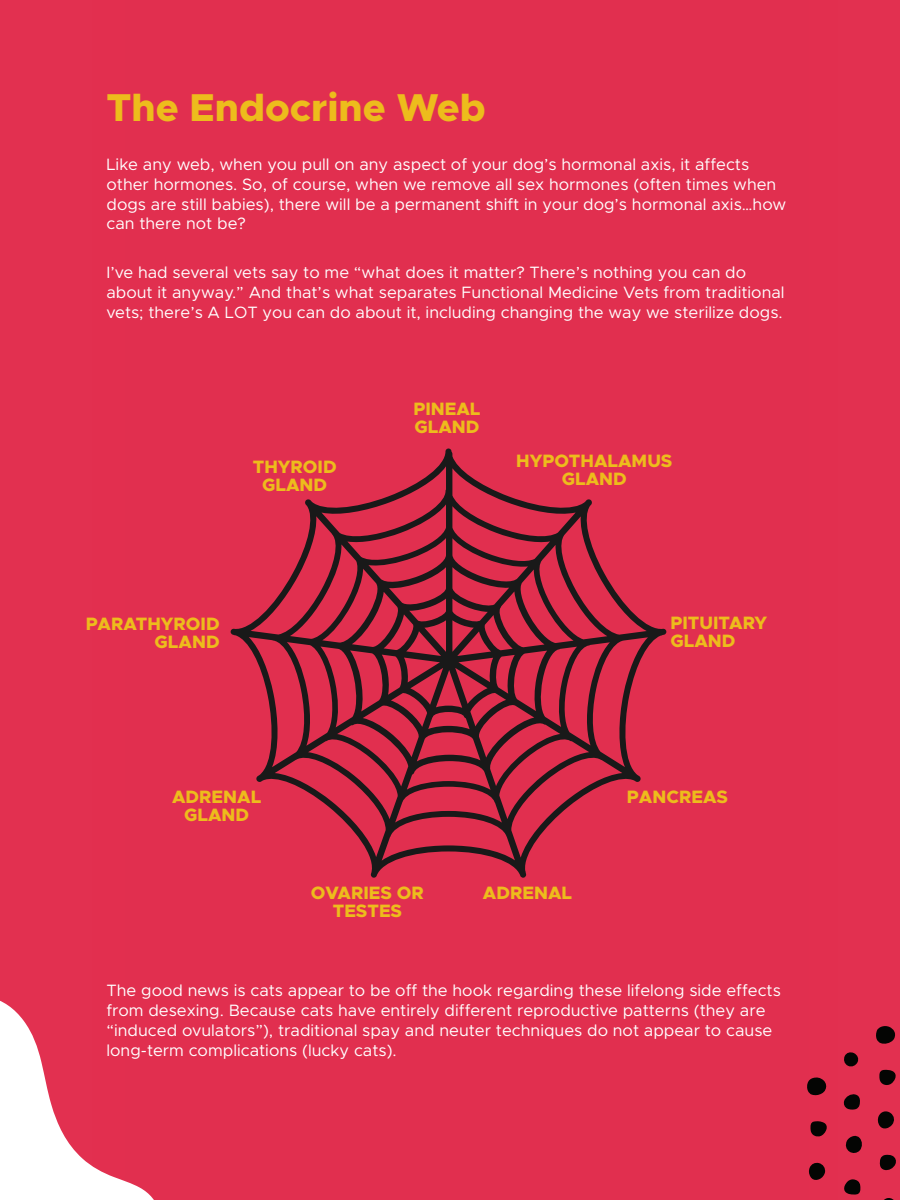
<style>
.page{position:relative;width:900px;height:1200px;background:#e12f4f}
.page>*{position:absolute;margin:0;border:0;box-sizing:border-box;transform-origin:0 0}
.t1{font:800 39px "Metropolis";color:#edbc1c}
.t2{font:800 18px/18px "Metropolis";color:#edbc1c;text-align:center}
.t3{font:16.5px/19.8px "Metropolis";color:#fff}
</style>
<div class="page">
<svg style="left:231px;top:449px;width:435px;height:429px"></svg>
<svg style="left:0;top:1001px;width:154px;height:199px"></svg>
<svg style="left:884px;top:1198px;width:10px;height:2px"></svg>
<svg style="left:807px;top:1077px;width:20px;height:19px"></svg>
<svg style="left:808px;top:1162px;width:18px;height:18px"></svg>
<svg style="left:810px;top:1121px;width:17px;height:16px"></svg>
<svg style="left:844px;top:1179px;width:17px;height:16px"></svg>
<svg style="left:876px;top:1026px;width:20px;height:18px"></svg>
<svg style="left:877px;top:1111px;width:17px;height:18px"></svg>
<svg style="left:845px;top:1136px;width:17px;height:17px"></svg>
<svg style="left:879px;top:1069px;width:17px;height:16px"></svg>
<svg style="left:880px;top:1154px;width:16px;height:17px"></svg>
<svg style="left:843px;top:1094px;width:17px;height:16px"></svg>
<svg style="left:844px;top:1052px;width:15px;height:15px"></svg>
<h1 class="t1" style="left:106px;top:83px;width:381px">The Endocrine Web</h1>
<p class="t3" style="left:106px;top:154px;width:681px">Like any web, when you pull on any aspect of your dog’s hormonal axis, it affects other hormones. So, of course, when we remove all sex hormones (often times when dogs are still babies), there will be a permanent shift in your dog’s hormonal axis…how can there not be?</p>
<p class="t3" style="left:106px;top:262px;width:680px">I’ve had several vets say to me “what does it matter? There’s nothing you can do about it anyway.” And that’s what separates Functional Medicine Vets from traditional vets; there’s A LOT you can do about it, including changing the way we sterilize dogs.</p>
<p class="t2" style="left:413px;top:400px;width:69px;text-align:left">PINEAL<br>GLAND</p>
<p class="t2" style="left:253px;top:458px;width:85px">THYROID<br>GLAND</p>
<p class="t2" style="left:516px;top:452px;width:158px">HYPOTHALAMUS<br>GLAND</p>
<p class="t2" style="left:86px;top:615px;width:136px;text-align:right">PARATHYROID<br>GLAND</p>
<p class="t2" style="left:670px;top:613px;width:98px;text-align:left">PITUITARY<br>GLAND</p>
<p class="t2" style="left:172px;top:788px;width:91px">ADRENAL<br>GLAND</p>
<p class="t2" style="left:311px;top:884px;width:115px">OVARIES OR</p>
<p class="t2" style="left:483px;top:884px;width:91px">ADRENAL</p>
<p class="t2" style="left:333px;top:902px;width:71px">TESTES</p>
<p class="t2" style="left:627px;top:788px;width:103px">PANCREAS</p>
<p class="t3" style="left:106px;top:981px;width:676px">The good news is cats appear to be off the hook regarding these lifelong side effects from desexing. Because cats have entirely different reproductive patterns (they are “induced ovulators”), traditional spay and neuter techniques do not appear to cause long-term complications (lucky cats).</p>
</div>
